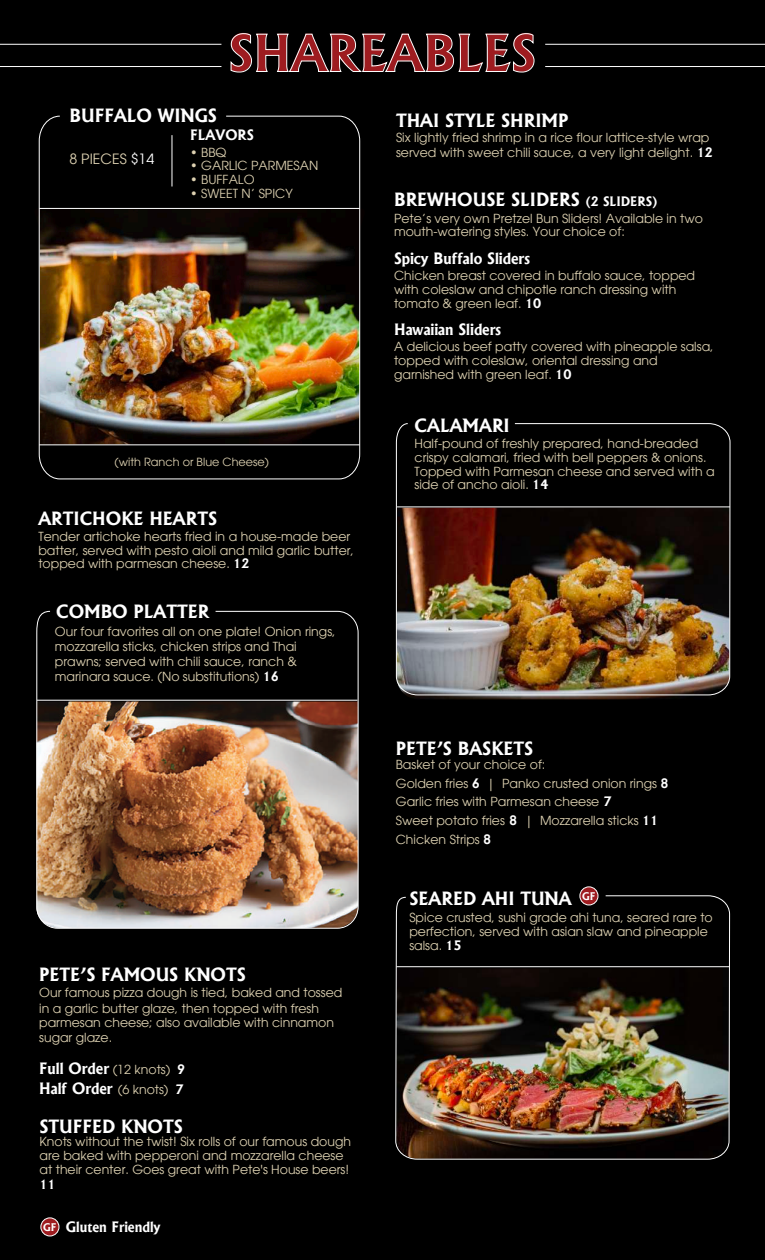
<style>
.page{position:relative;width:765px;height:1260px;background:#000}
.page>*{position:absolute;margin:0;border:0;box-sizing:border-box;transform-origin:0 0}
.t1{font:700 48.75px "Albertus";color:#9e1c20}
.t2{font:700 17.5px "Albertus";color:#fff}
.t3{font:700 15px/20px "Albertus";color:#fff}
.t4{font:14.25px "Avant Garde";color:#ded2b2}
.t5{font:700 13.75px "Albertus";color:#fff}
.t6{font:12.5px/13.8px "Avant Garde";color:#ded2b2}
.t7{font:700 12.5px "Albertus";color:#fff}
.t8{font:11.25px "Avant Garde";color:#ded2b2}
.t9{font:700 10.12px "Albertus";color:#fff}
.s1{color:#fff}
.s2{font-family:"Albertus";font-weight:700;color:#fff}
.s3{font-family:"Avant Garde";font-weight:400;font-size:12.5px;color:#ded2b2}
.s4{font-size:12.5px}
.s5{font-size:10.12px}
</style>
<div class="page">
<img style="left:28px;top:208px;width:343px;height:236px">
<svg style="left:230px;top:33px;width:305px;height:40px;background:#232323"></svg>
<hr style="left:545px;top:44px;width:220px;height:1px;background:#fff">
<hr style="left:545px;top:66px;width:220px;height:1px;background:#fff">
<hr style="left:0;top:44px;width:221px;height:1px;background:#fff">
<hr style="left:0;top:66px;width:221px;height:1px;background:#fff">
<img style="left:39px;top:116px;width:321px;height:364px">
<hr style="left:39px;top:208px;width:321px;height:1px;background:#fff">
<hr style="left:39px;top:445px;width:321px;height:1px;background:#fff">
<img style="left:396px;top:423px;width:335px;height:273px">
<img style="left:36px;top:611px;width:323px;height:318px">
<div style="left:41px;top:1218px;width:18px;height:18px;background:#9e1c20;border-radius:50%"></div>
<div style="left:41px;top:1218px;width:18px;height:18px;border:1px solid #fff;border-radius:50%"></div>
<hr style="left:397px;top:507px;width:333px;height:1px;background:#fff">
<div style="left:580px;top:887px;width:18px;height:18px;background:#9e1c20;border-radius:50%"></div>
<div style="left:580px;top:887px;width:18px;height:18px;border:1px solid #fff;border-radius:50%"></div>
<img style="left:395px;top:895px;width:335px;height:265px">
<hr style="left:396px;top:966px;width:333px;height:1px;background:#fff">
<hr style="left:37px;top:700px;width:320px;height:1px;background:#fff">
<h1 class="t1" style="left:228px;top:23px;width:309px">SHAREABLES</h1>
<h2 class="t2" style="left:70px;top:105px;width:149px">BUFFALO WINGS</h2>
<p class="t4" style="left:70px;top:150px;width:86px">8 PIECES <span class="s1">$14</span></p>
<p class="t5" style="left:190px;top:127px;width:65px">FLAVORS</p>
<p class="t6" style="left:190px;top:145px;width:38px">• BBQ</p>
<p class="t6" style="left:190px;top:159px;width:130px">• GARLIC PARMESAN</p>
<p class="t6" style="left:190px;top:173px;width:66px">• BUFFALO</p>
<p class="t6" style="left:190px;top:186px;width:104px">• SWEET N’ SPICY</p>
<p class="t8" style="left:115px;top:456px;width:156px">(with Ranch or Blue Cheese)</p>
<h2 class="t2" style="left:38px;top:507px;width:180px">ARTICHOKE HEARTS</h2>
<p class="t6" style="left:38px;top:530px;width:317px">Tender artichoke hearts fried in a house-made beer batter, served with pesto aioli and mild garlic butter, topped with parmesan cheese. <span class="s2">12</span></p>
<h2 class="t2" style="left:56px;top:601px;width:155px">COMBO PLATTER</h2>
<p class="t6" style="left:55px;top:624px;width:282px;line-height:15px">Our four favorites all on one plate! Onion rings, mozzarella sticks, chicken strips and Thai prawns; served with chili sauce, ranch &amp; marinara sauce. (No substitutions) <span class="s2">16</span></p>
<h2 class="t2" style="left:39px;top:963px;width:208px">PETE’S FAMOUS KNOTS</h2>
<p class="t6" style="left:39px;top:984px;width:305px;line-height:16.2px">Our famous pizza dough is tied, baked and tossed in a garlic butter glaze, then topped with fresh</p>
<p class="t6" style="left:39px;top:1015px;width:296px;line-height:15px">parmesan cheese; also available with cinnamon sugar glaze.</p>
<p class="t3" style="left:39px;top:1059px;width:148px">Full Order <span class="s3">(12 knots)</span> <span class="s4">9<br></span>Half Order <span class="s3">(6 knots)</span> <span class="s4">7</span></p>
<h2 class="t2" style="left:40px;top:1115px;width:145px">STUFFED KNOTS</h2>
<p class="t6" style="left:40px;top:1135px;width:313px">Knots without the twist! Six rolls of our famous dough are baked with pepperoni and mozzarella cheese at their center. Goes great with Pete's House beers!</p>
<p class="t7" style="left:40px;top:1177px;width:18px">11</p>
<p class="t5" style="left:43px;top:1219px;width:119px"><span class="s5">GF</span> Gluten Friendly</p>
<h2 class="t2" style="left:396px;top:110px;width:174px">THAI STYLE SHRIMP</h2>
<p class="t6" style="left:396px;top:130px;width:318px;line-height:15px">Six lightly fried shrimp in a rice flour lattice-style wrap served with sweet chili sauce, a very light delight. <span class="s2">12</span></p>
<h2 class="t2" style="left:394px;top:189px;width:265px">BREWHOUSE SLIDERS <span class="s4">(2 SLIDERS)</span></h2>
<p class="t6" style="left:394px;top:211px;width:310px">Pete’s very own Pretzel Bun Sliders! Available in two mouth-watering styles. Your choice of:</p>
<p class="t3" style="left:394px;top:248px;width:137px">Spicy Buffalo Sliders</p>
<p class="t6" style="left:394px;top:269px;width:303px">Chicken breast covered in buffalo sauce, topped with coleslaw and chipotle ranch dressing with tomato &amp; green leaf. <span class="s2">10</span></p>
<p class="t3" style="left:394px;top:320px;width:109px">Hawaiian Sliders</p>
<p class="t6" style="left:394px;top:340px;width:321px">A delicious beef patty covered with pineapple salsa, topped with coleslaw, oriental dressing and garnished with green leaf. <span class="s2">10</span></p>
<h2 class="t2" style="left:415px;top:415px;width:97px">CALAMARI</h2>
<p class="t6" style="left:415px;top:437px;width:302px">Half-pound of freshly prepared, hand-breaded crispy calamari, fried with bell peppers &amp; onions.<br>Topped with Parmesan cheese and served with a side of ancho aioli. <span class="s2">14</span></p>
<h2 class="t2" style="left:396px;top:738px;width:139px">PETE’S BASKETS</h2>
<p class="t6" style="left:396px;top:755px;width:274px;line-height:18.8px">Basket of your choice of:<br>Golden fries <span class="s2">6</span> | Panko crusted onion rings <span class="s2">8<br></span>Garlic fries with Parmesan cheese <span class="s2">7<br></span>Sweet potato fries <span class="s2">8</span> | Mozzarella sticks <span class="s2">11<br></span>Chicken Strips <span class="s2">8</span></p>
<h2 class="t2" style="left:409px;top:888px;width:164px">SEARED AHI TUNA</h2>
<p class="t9" style="left:582px;top:890px;width:15px">GF</p>
<p class="t6" style="left:409px;top:911px;width:305px">Spice crusted, sushi grade ahi tuna, seared rare to perfection, served with asian slaw and pineapple salsa. <span class="s2">15</span></p>
</div>
